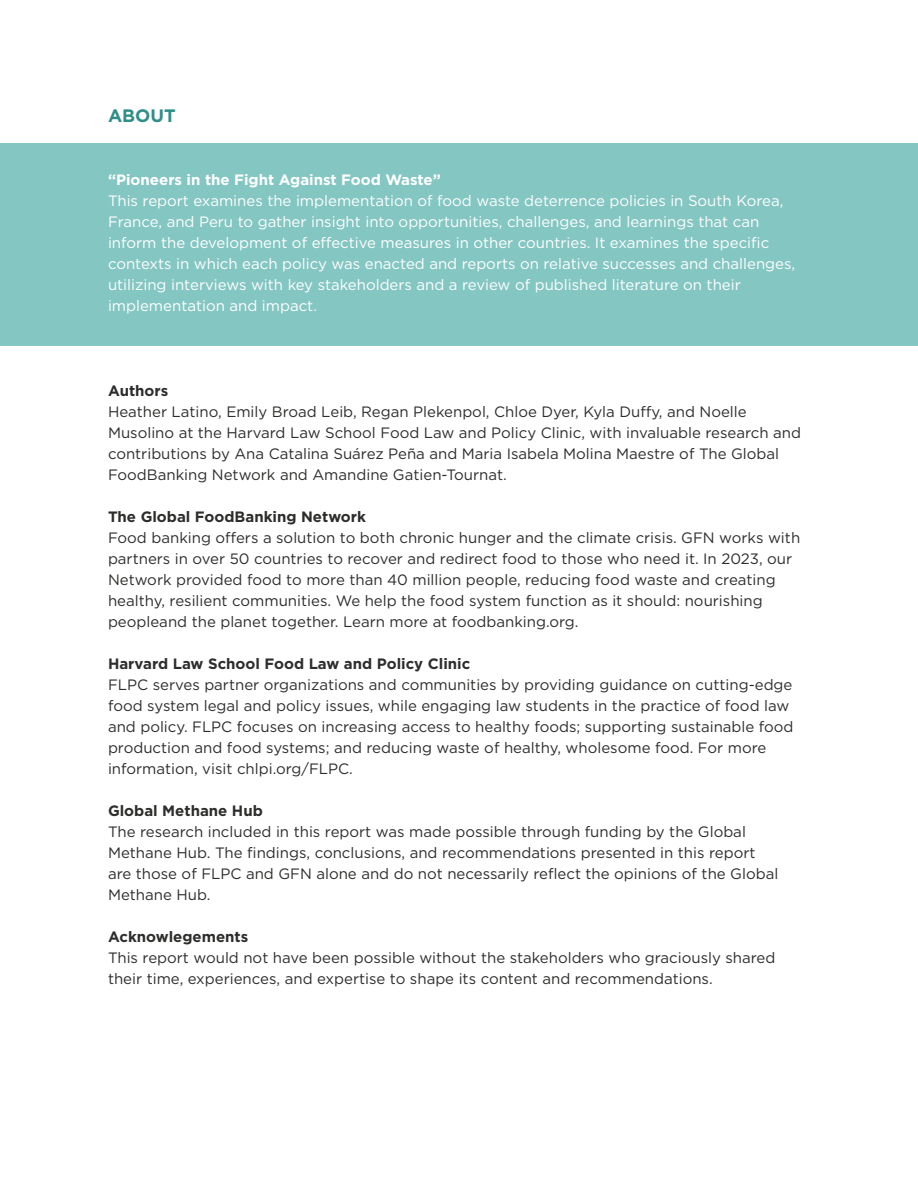
<style>
.page{position:relative;width:918px;height:1188px;background:#fff}
.page>*{position:absolute;margin:0;border:0;box-sizing:border-box;transform-origin:0 0}
.t1{font:700 18px "Gotham";color:#2f8e88}
.t2{font:15px/21px "Gotham";color:#2d2d2c}
.t3{font:15px/21px "Gotham";color:#fff}
.t4{font:700 15px "Gotham";color:#2d2d2c}
.t5{font:700 15px "Gotham";color:#fff}
</style>
<div class="page">
<div style="left:0;top:143px;width:918px;height:203px;background:#83c6c2"></div>
<p class="t1" style="left:108px;top:104px;width:69px">ABOUT</p>
<p class="t5" style="left:108px;top:170px;width:334px">“Pioneers in the Fight Against Food Waste”</p>
<p class="t3" style="left:108px;top:190px;width:689px">This report examines the implementation of food waste deterrence policies in South Korea, France, and Peru to gather insight into opportunities, challenges, and learnings that can inform the development of effective measures in other countries. It examines the specific contexts in which each policy was enacted and reports on relative successes and challenges, utilizing interviews with key stakeholders and a review of published literature on their implementation and impact.</p>
<p class="t4" style="left:108px;top:381px;width:62px">Authors</p>
<p class="t2" style="left:108px;top:401px;width:694px">Heather Latino, Emily Broad Leib, Regan Plekenpol, Chloe Dyer, Kyla Duffy, and Noelle Musolino at the Harvard Law School Food Law and Policy Clinic, with invaluable research and contributions by Ana Catalina Suárez Peña and Maria Isabela Molina Maestre of The Global FoodBanking Network and Amandine Gatien-Tournat.</p>
<p class="t4" style="left:108px;top:507px;width:259px">The Global FoodBanking Network</p>
<p class="t2" style="left:108px;top:527px;width:694px">Food banking offers a solution to both chronic hunger and the climate crisis. GFN works with partners in over 50 countries to recover and redirect food to those who need it. In 2023, our Network provided food to more than 40 million people, reducing food waste and creating healthy, resilient communities. We help the food system function as it should: nourishing peopleand the planet together. Learn more at foodbanking.org.</p>
<p class="t4" style="left:108px;top:654px;width:364px">Harvard Law School Food Law and Policy Clinic</p>
<p class="t2" style="left:108px;top:674px;width:687px">FLPC serves partner organizations and communities by providing guidance on cutting-edge food system legal and policy issues, while engaging law students in the practice of food law and policy. FLPC focuses on increasing access to healthy foods; supporting sustainable food production and food systems; and reducing waste of healthy, wholesome food. For more information, visit chlpi.org/FLPC.</p>
<p class="t4" style="left:108px;top:801px;width:156px">Global Methane Hub</p>
<p class="t2" style="left:108px;top:821px;width:672px">The research included in this report was made possible through funding by the Global Methane Hub. The findings, conclusions, and recommendations presented in this report are those of FLPC and GFN alone and do not necessarily reflect the opinions of the Global Methane Hub.</p>
<p class="t4" style="left:108px;top:927px;width:142px">Acknowlegements</p>
<p class="t2" style="left:108px;top:947px;width:669px">This report would not have been possible without the stakeholders who graciously shared their time, experiences, and expertise to shape its content and recommendations.</p>
</div>
